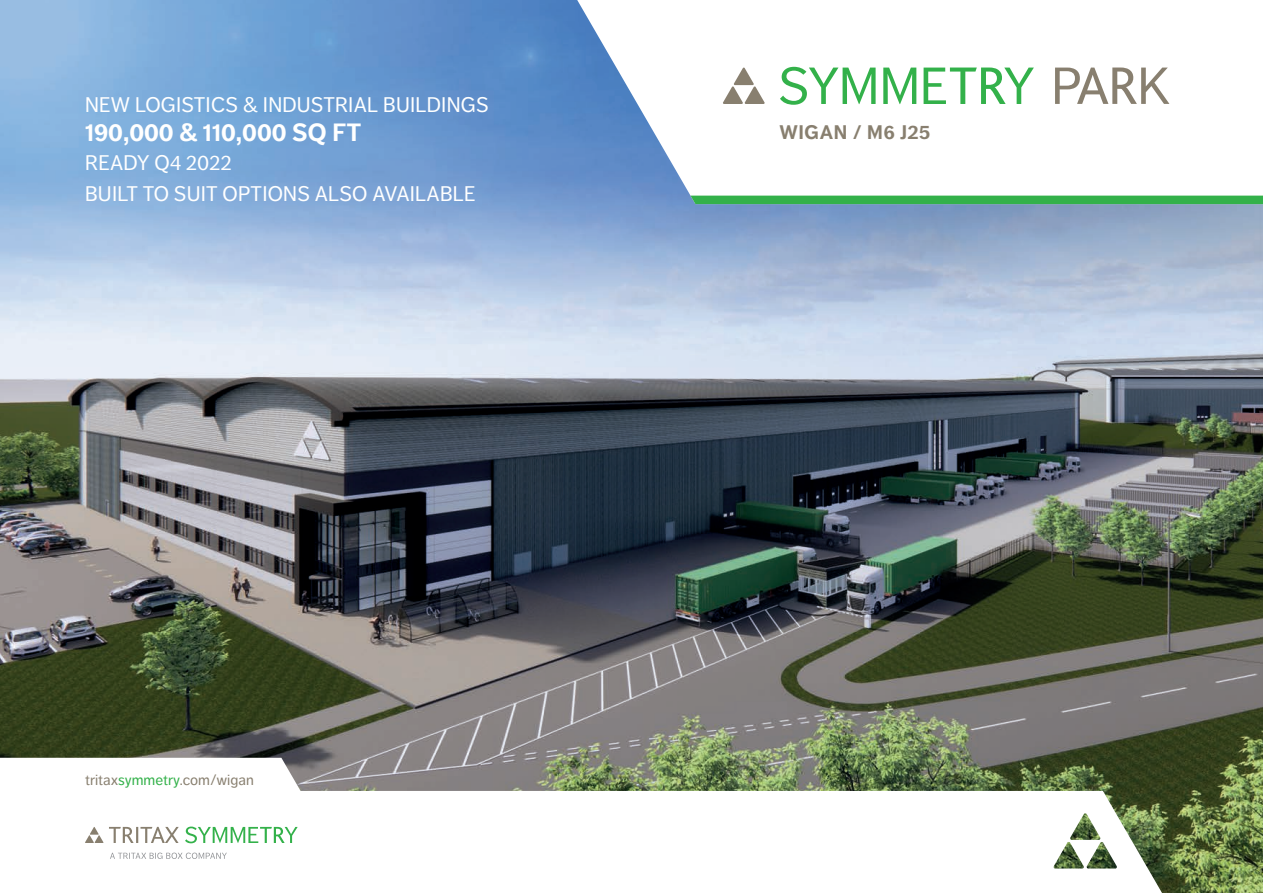
<style>
.page{position:relative;width:1263px;height:893px;background:#fff}
.page>*{position:absolute;margin:0;border:0;box-sizing:border-box;transform-origin:0 0}
.t1{font:700 24.75px "Dagny Pro";color:#fff}
.t2{font:21px/31.5px "Dagny Pro";letter-spacing:.01em;color:#fff}
.t3{font:700 19.5px "Dagny Pro";letter-spacing:.03em;color:#887f6f}
.t4{font:15px "Dagny Pro";color:#887f6f}
.s1{color:#33b14a}
</style>
<div class="page">
<img style="left:0;top:0;width:1263px;height:893px">
<svg style="left:0;top:791px;width:1169px;height:102px"></svg>
<svg style="left:110px;top:853px;width:117px;height:6px"></svg>
<svg style="left:185px;top:827px;width:113px;height:16px"></svg>
<svg style="left:85px;top:827px;width:94px;height:16px"></svg>
<svg style="left:577px;top:0;width:686px;height:204px"></svg>
<svg style="left:1055px;top:68px;width:114px;height:36px"></svg>
<svg style="left:780px;top:67px;width:254px;height:38px"></svg>
<svg style="left:723px;top:67px;width:42px;height:37px"></svg>
<div style="left:690px;top:196px;width:573px;height:8px;background:#33b14a"></div>
<svg style="left:0;top:758px;width:301px;height:34px"></svg>
<p class="t2" style="left:85px;top:89px;width:405px">NEW LOGISTICS &amp; INDUSTRIAL BUILDINGS</p>
<p class="t1" style="left:85px;top:118px;width:278px">190,000 &amp; 110,000 SQ FT</p>
<p class="t2" style="left:85px;top:147px;width:392px">READY Q4 2022<br>BUILT TO SUIT OPTIONS ALSO AVAILABLE</p>
<p class="t4" style="left:85px;top:772px;width:170px">tritax<span class="s1">symmetry</span>.com/wigan</p>
<p class="t3" style="left:779px;top:121px;width:152px">WIGAN / M6 J25</p>
</div>
